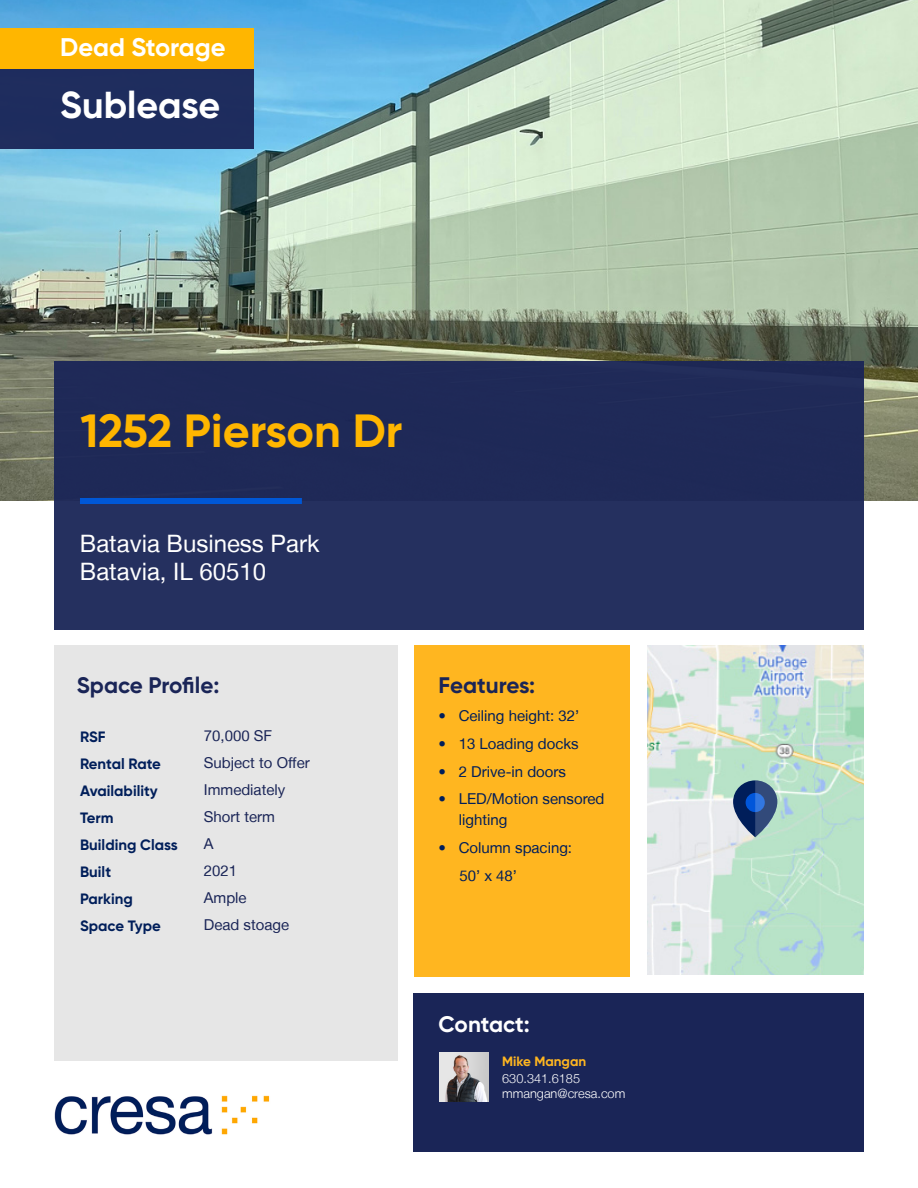
<style>
.page{position:relative;width:918px;height:1188px;background:#fff}
.page>*{position:absolute;margin:0;border:0;box-sizing:border-box;transform-origin:0 0}
.Building_Name{font:700 46.5px "Gilroy";color:#ffb600}
.t1{font:700 37.5px "Gilroy";color:#fff}
.t2{font:700 25.5px "Gilroy";color:#fff}
.Building_Address{font:24px "Helvetica Neue LT";color:#fff}
.Headline{font:700 22.5px "Gilroy";letter-spacing:-.005em;color:#1a2557}
.Features_Headline{font:700 22.5px "Gilroy";color:#1a2557}
.For_More_Information_Headline{font:700 22.5px "Gilroy";color:#fff}
.Features_Bullets{font:15px/21px "Helvetica Neue LT";color:#001e5a}
.t3{font:700 15px "Gilroy";color:#001e5a}
.t4{font:15px "Helvetica Neue LT";color:#1a2557}
.Contact_Info{font:700 13.5px "Gilroy";color:#ffb620}
.Contact_Info-2{font:300 12.75px "Helvetica Neue LT";color:#fff}
</style>
<div class="page">
<img style="left:648px;top:646px;width:216px;height:328px">
<div style="left:54px;top:646px;width:344px;height:415px;background:#e6e6e6"></div>
<div style="left:414px;top:993px;width:450px;height:158px;background:#1a2557"></div>
<img style="left:0;top:0;width:918px;height:501px">
<div style="left:54px;top:361px;width:810px;height:269px;background:#1a2557"></div>
<img style="left:440px;top:1053px;width:48px;height:48px">
<div style="left:80px;top:498px;width:222px;height:6px;background:#0057d6"></div>
<img style="left:54px;top:1095px;width:216px;height:40px">
<div style="left:0;top:69px;width:254px;height:80px;background:#1e2c5e"></div>
<div style="left:414px;top:646px;width:216px;height:331px;background:#ffb620"></div>
<svg style="left:733px;top:780px;width:44px;height:57px"></svg>
<div style="left:746px;top:793px;width:19px;height:19px;background:#0056da;border-radius:50%"></div>
<svg style="left:755px;top:780px;width:22px;height:57px"></svg>
<div style="left:0;top:28px;width:254px;height:41px;background:#ffb600"></div>
<p class="t2" style="left:60px;top:31px;width:167px">Dead Storage</p>
<p class="t1" style="left:60px;top:81px;width:161px">Sublease</p>
<p class="Building_Name" style="left:81px;top:401px;width:323px">1252 Pierson Dr</p>
<p class="Building_Address" style="left:80px;top:529px;width:241px">Batavia Business Park</p>
<p class="Building_Address" style="left:80px;top:557px;width:188px">Batavia, IL 60510</p>
<p class="Headline" style="left:77px;top:671px;width:144px">Space Profile:</p>
<p class="t3" style="left:80px;top:727px;width:27px">RSF</p>
<p class="t4" style="left:204px;top:727px;width:70px">70,000 SF</p>
<p class="t3" style="left:80px;top:754px;width:82px">Rental Rate</p>
<p class="t4" style="left:204px;top:754px;width:107px">Subject to Offer</p>
<p class="t3" style="left:80px;top:781px;width:79px">Availability</p>
<p class="t4" style="left:204px;top:781px;width:83px">Immediately</p>
<p class="t3" style="left:80px;top:808px;width:35px">Term</p>
<p class="t4" style="left:204px;top:808px;width:73px">Short term</p>
<p class="t3" style="left:80px;top:835px;width:99px">Building Class</p>
<p class="t4" style="left:204px;top:835px;width:11px">A</p>
<p class="t3" style="left:80px;top:862px;width:33px">Built</p>
<p class="t4" style="left:204px;top:862px;width:35px">2021</p>
<p class="t3" style="left:80px;top:889px;width:54px">Parking</p>
<p class="t4" style="left:204px;top:889px;width:44px">Ample</p>
<p class="t3" style="left:80px;top:916px;width:82px">Space Type</p>
<p class="t4" style="left:204px;top:916px;width:87px">Dead stoage</p>
<p class="Features_Headline" style="left:439px;top:671px;width:98px">Features:</p>
<p class="Features_Bullets" style="left:439px;top:705px;width:142px">• Ceiling height: 32’</p>
<p class="Features_Bullets" style="left:439px;top:733px;width:142px">• 13 Loading docks</p>
<p class="Features_Bullets" style="left:439px;top:761px;width:129px">• 2 Drive-in doors</p>
<p class="Features_Bullets" style="left:459px;top:788px;width:147px;text-indent:-20px">• LED/Motion sensored lighting</p>
<p class="Features_Bullets" style="left:439px;top:837px;width:135px">• Column spacing:</p>
<p class="Features_Bullets" style="left:459px;top:865px;width:59px">50’ x 48’</p>
<p class="For_More_Information_Headline" style="left:438px;top:1010px;width:93px">Contact:</p>
<p class="Contact_Info" style="left:502px;top:1053px;width:86px">Mike Mangan</p>
<p class="Contact_Info-2" style="left:502px;top:1071px;width:79px">630.341.6185</p>
<p class="Contact_Info-2" style="left:502px;top:1086px;width:125px">mmangan@cresa.com</p>
</div>
